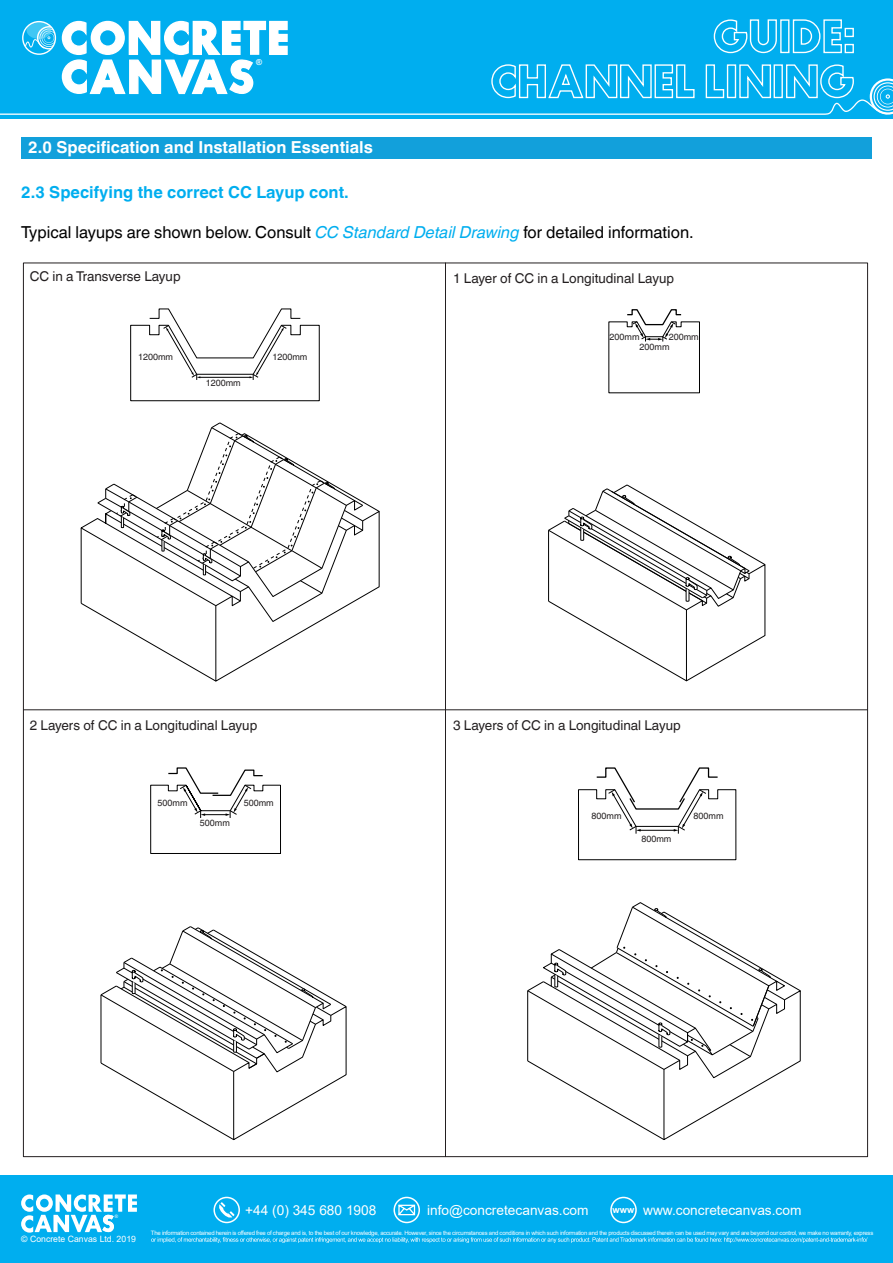
<style>
.page{position:relative;width:893px;height:1263px;background:#fff}
.page>*{position:absolute;margin:0;border:0;box-sizing:border-box;transform-origin:0 0}
.t1{font:16.5px "Helvetica World";color:#000}
.t2{font:700 16.5px "Helvetica World";color:#fff}
.t3{font:700 16.5px "Helvetica World";color:#00aeef}
.t4{font:13.65px "Arial";color:#fff}
.t5{font:13.5px "Helvetica World";color:#231f20}
.t6{font:9px "Helvetica World";color:#231f20}
.t7{font:8.7px "Arial";color:#fff}
.t8{font:700 8.1px "Arial";color:#fff}
.t9{font:6px "Arial";letter-spacing:-.04em;color:#fff}
.t10{font:4.65px "Arial";color:#fff}
.s1{font-style:italic;color:#00aeef}
.s2{font-weight:700;font-size:9.3px}
</style>
<div class="page">
<div style="left:0;top:0;width:893px;height:119px;background:#00aeef"></div>
<div style="left:0;top:1176px;width:893px;height:87px;background:#00aeef"></div>
<svg style="left:151px;top:1237px;width:716px;height:6px"></svg>
<div style="left:213px;top:1197px;width:27px;height:26px;border:2px solid #fff;border-radius:50%"></div>
<svg style="left:217px;top:1202px;width:17px;height:18px"></svg>
<div style="left:610px;top:1197px;width:27px;height:26px;border:2px solid #fff;border-radius:50%"></div>
<div style="left:393px;top:1197px;width:27px;height:26px;border:2px solid #fff;border-radius:50%"></div>
<svg style="left:397px;top:1203px;width:19px;height:13px"></svg>
<svg style="left:21px;top:1194px;width:116px;height:38px"></svg>
<div style="left:21px;top:137px;width:851px;height:22px;background:#12a0db"></div>
<svg style="left:130px;top:308px;width:190px;height:93px"></svg>
<svg style="left:80px;top:422px;width:300px;height:260px"></svg>
<svg style="left:608px;top:309px;width:92px;height:84px"></svg>
<svg style="left:548px;top:484px;width:218px;height:198px"></svg>
<svg style="left:150px;top:767px;width:131px;height:87px"></svg>
<svg style="left:100px;top:926px;width:247px;height:214px"></svg>
<svg style="left:578px;top:767px;width:158px;height:93px"></svg>
<svg style="left:527px;top:902px;width:274px;height:238px"></svg>
<svg style="left:0;top:19px;width:893px;height:96px"></svg>
<hr style="left:23px;top:709px;width:845px;height:1px;background:#231f20">
<hr style="left:445px;top:263px;width:1px;height:894px;background:#231f20">
<p class="t8" style="left:256px;top:57px;width:7px">®</p>
<p class="t2" style="left:28px;top:137px;width:346px">2.0 Specification and Installation Essentials</p>
<p class="t3" style="left:21px;top:183px;width:329px">2.3 Specifying the correct CC Layup cont.</p>
<p class="t1" style="left:21px;top:222px;width:674px">Typical layups are shown below. Consult <span class="s1">CC Standard Detail Drawing</span> for detailed information.</p>
<p class="t5" style="left:453px;top:270px;width:222px">1 Layer of CC in a Longitudinal Layup</p>
<p class="t5" style="left:30px;top:268px;width:152px">CC in a Transverse Layup</p>
<p class="t6" style="left:610px;top:332px;width:31px">200mm</p>
<p class="t6" style="left:669px;top:332px;width:31px">200mm</p>
<p class="t6" style="left:138px;top:351px;width:36px">1200mm</p>
<p class="t6" style="left:272px;top:351px;width:36px">1200mm</p>
<p class="t6" style="left:206px;top:378px;width:36px">1200mm</p>
<p class="t6" style="left:640px;top:341px;width:31px">200mm</p>
<p class="t5" style="left:30px;top:718px;width:229px">2 Layers of CC in a Longitudinal Layup</p>
<p class="t5" style="left:453px;top:718px;width:229px">3 Layers of CC in a Longitudinal Layup</p>
<p class="t6" style="left:158px;top:797px;width:31px">500mm</p>
<p class="t6" style="left:244px;top:797px;width:31px">500mm</p>
<p class="t6" style="left:200px;top:818px;width:31px">500mm</p>
<p class="t6" style="left:592px;top:810px;width:31px">800mm</p>
<p class="t6" style="left:694px;top:810px;width:31px">800mm</p>
<p class="t6" style="left:641px;top:834px;width:31px">800mm</p>
<p class="t10" style="left:115px;top:1213px;width:5px">®</p>
<p class="t4" style="left:245px;top:1201px;width:133px">+44 (0) 345 680 1908</p>
<p class="t4" style="left:427px;top:1201px;width:163px">info@concretecanvas.com</p>
<p class="t4" style="left:613px;top:1201px;width:190px"><span class="s2">www</span> www.concretecanvas.com</p>
<p class="t7" style="left:21px;top:1232px;width:116px">© Concrete Canvas Ltd. 2019</p>
<p class="t9" style="left:151px;top:1228px;width:724px">The information contained herein is offered free of charge and is, to the best of our knowledge, accurate. However, since the circumstances and conditions in which such information and the products discussed therein can be used may vary and are beyond our control, we make no warranty, express</p>
</div>
